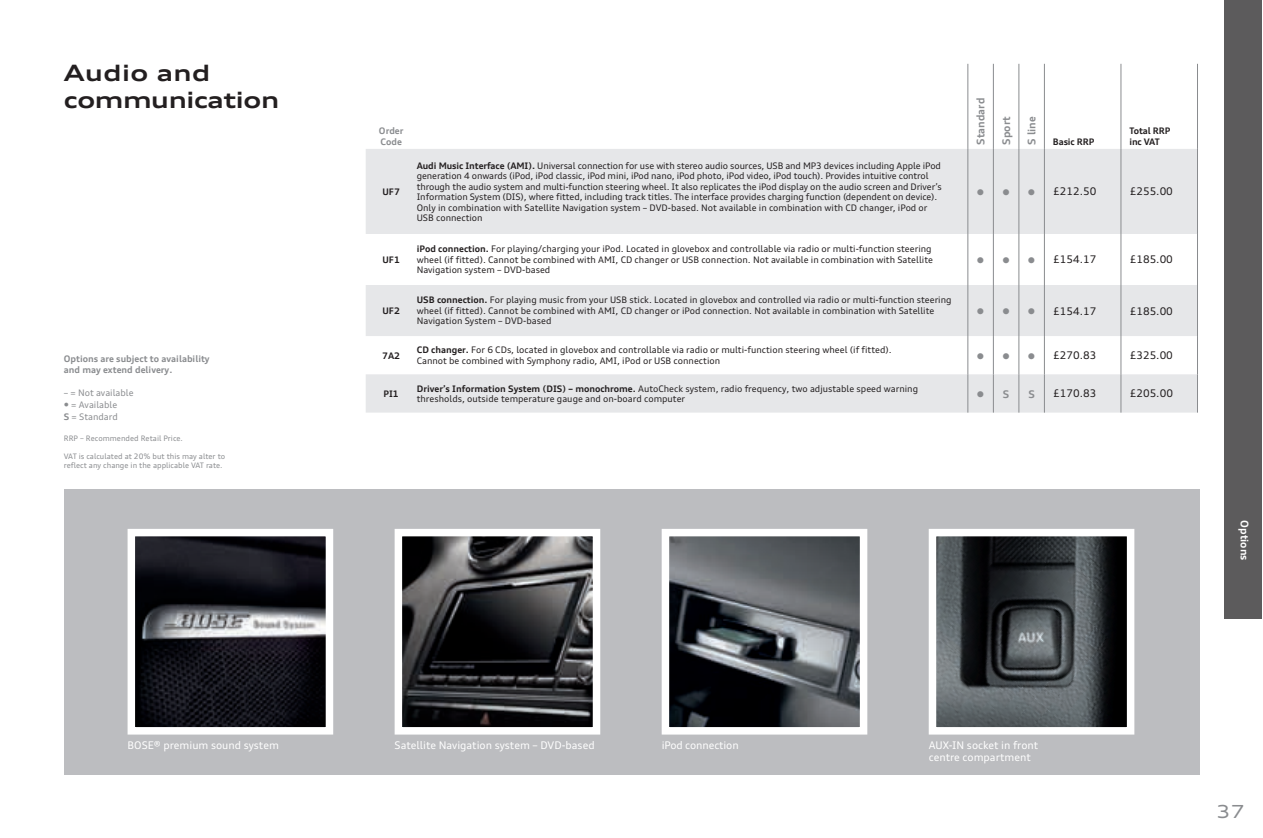
<style>
.page{position:relative;width:1263px;height:838px;background:#fff}
.page>*{position:absolute;margin:0;border:0;box-sizing:border-box;transform-origin:0 0}
.t1{font:700 expanded 22.5px/27px "Audi Type";letter-spacing:-.015em;color:#231f20}
.t2{font:expanded 18px "Audi Type";color:#8a8c8f}
.t3{font:10.5px/12.6px "Audi Type";color:#fff}
.t4{font:10.5px "Audi Type";color:#231f20}
.t5{font:700 10.5px "Audi Type";color:#8a8c8f}
.t6{font:700 10.5px "Audi Type";letter-spacing:.005em;color:#fff}
.t7{font:9px/10.5px "Audi Type";color:#231f20}
.t8{font:700 9px/10.8px "Audi Type";color:#8a8c8f}
.t9{font:700 9px/10.8px "Audi Type";letter-spacing:-.01em;color:#231f20}
.t10{font:9px "Audi Type";color:#8a8c8f}
.t11{font:7.5px/9px "Audi Type";color:#8a8c8f}
.s1{font-weight:700}
</style>
<div class="page">
<svg style="left:366px;top:149px;width:831px;height:263px;fill:#e6e7e9"></svg>
<hr style="left:967px;top:64px;width:1px;height:85px;background:#8a8c8f">
<hr style="left:993px;top:64px;width:1px;height:85px;background:#8a8c8f">
<hr style="left:1019px;top:64px;width:1px;height:85px;background:#8a8c8f">
<hr style="left:1044px;top:64px;width:1px;height:85px;background:#8a8c8f">
<hr style="left:1121px;top:64px;width:1px;height:85px;background:#8a8c8f">
<hr style="left:1197px;top:64px;width:1px;height:85px;background:#8a8c8f">
<hr style="left:967px;top:149px;width:1px;height:85px;background:#8a8c8f">
<hr style="left:993px;top:149px;width:1px;height:85px;background:#8a8c8f">
<hr style="left:1019px;top:149px;width:1px;height:85px;background:#8a8c8f">
<hr style="left:1044px;top:149px;width:1px;height:85px;background:#8a8c8f">
<hr style="left:1121px;top:149px;width:1px;height:85px;background:#8a8c8f">
<hr style="left:1197px;top:149px;width:1px;height:85px;background:#8a8c8f">
<hr style="left:967px;top:234px;width:1px;height:51px;background:#8a8c8f">
<hr style="left:993px;top:234px;width:1px;height:51px;background:#8a8c8f">
<hr style="left:1019px;top:234px;width:1px;height:51px;background:#8a8c8f">
<hr style="left:1044px;top:234px;width:1px;height:51px;background:#8a8c8f">
<hr style="left:1121px;top:234px;width:1px;height:51px;background:#8a8c8f">
<hr style="left:1197px;top:234px;width:1px;height:51px;background:#8a8c8f">
<hr style="left:967px;top:285px;width:1px;height:51px;background:#8a8c8f">
<hr style="left:993px;top:285px;width:1px;height:51px;background:#8a8c8f">
<hr style="left:1019px;top:285px;width:1px;height:51px;background:#8a8c8f">
<hr style="left:1044px;top:285px;width:1px;height:51px;background:#8a8c8f">
<hr style="left:1121px;top:285px;width:1px;height:51px;background:#8a8c8f">
<hr style="left:1197px;top:285px;width:1px;height:51px;background:#8a8c8f">
<hr style="left:967px;top:336px;width:1px;height:38px;background:#8a8c8f">
<hr style="left:993px;top:336px;width:1px;height:38px;background:#8a8c8f">
<hr style="left:1019px;top:336px;width:1px;height:38px;background:#8a8c8f">
<hr style="left:1044px;top:336px;width:1px;height:38px;background:#8a8c8f">
<hr style="left:1121px;top:336px;width:1px;height:38px;background:#8a8c8f">
<hr style="left:1197px;top:336px;width:1px;height:38px;background:#8a8c8f">
<hr style="left:967px;top:374px;width:1px;height:38px;background:#8a8c8f">
<hr style="left:993px;top:374px;width:1px;height:38px;background:#8a8c8f">
<hr style="left:1019px;top:374px;width:1px;height:38px;background:#8a8c8f">
<hr style="left:1044px;top:374px;width:1px;height:38px;background:#8a8c8f">
<hr style="left:1121px;top:374px;width:1px;height:38px;background:#8a8c8f">
<hr style="left:1197px;top:374px;width:1px;height:38px;background:#8a8c8f">
<div style="left:64px;top:489px;width:1135px;height:285px;background:#bcbdc0"></div>
<img style="left:137px;top:538px;width:187px;height:187px">
<div style="left:128px;top:529px;width:205px;height:205px;border:8px solid #fff"></div>
<img style="left:404px;top:538px;width:187px;height:187px">
<div style="left:395px;top:529px;width:205px;height:205px;border:8px solid #fff"></div>
<img style="left:938px;top:538px;width:187px;height:187px">
<div style="left:929px;top:529px;width:205px;height:205px;border:8px solid #fff"></div>
<img style="left:671px;top:538px;width:187px;height:187px">
<div style="left:662px;top:529px;width:205px;height:205px;border:8px solid #fff"></div>
<div style="left:1225px;top:1px;width:37px;height:618px;background:#5c5b5c"></div>
<svg style="left:978px;top:189px;width:6px;height:6px"></svg>
<svg style="left:1003px;top:189px;width:6px;height:6px"></svg>
<svg style="left:1029px;top:189px;width:6px;height:6px"></svg>
<svg style="left:978px;top:257px;width:6px;height:6px"></svg>
<svg style="left:1003px;top:257px;width:6px;height:6px"></svg>
<svg style="left:1029px;top:257px;width:6px;height:6px"></svg>
<svg style="left:978px;top:308px;width:6px;height:6px"></svg>
<svg style="left:1003px;top:308px;width:6px;height:6px"></svg>
<svg style="left:1029px;top:308px;width:6px;height:6px"></svg>
<svg style="left:978px;top:353px;width:6px;height:6px"></svg>
<svg style="left:1003px;top:353px;width:6px;height:6px"></svg>
<svg style="left:1029px;top:353px;width:6px;height:6px"></svg>
<svg style="left:978px;top:391px;width:6px;height:6px"></svg>
<h1 class="t1" style="left:64px;top:59px;width:217px">Audio and communication</h1>
<p class="t8" style="left:64px;top:353px;width:147px">Options are subject to availability and may extend delivery.</p>
<p class="t10" style="left:64px;top:387px;width:71px">– = Not available</p>
<p class="t10" style="left:71px;top:399px;width:48px">= Available</p>
<p class="t10" style="left:64px;top:411px;width:56px"><span class="s1">S</span> = Standard</p>
<p class="t11" style="left:64px;top:433px;width:121px">RRP – Recommended Retail Price.</p>
<p class="t11" style="left:64px;top:451px;width:163px">VAT is calculated at 20% but this may alter to reflect any change in the applicable VAT rate.</p>
<p class="t8" style="left:379px;top:125px;width:26px">Order<br>Code</p>
<p class="t9" style="left:382px;top:186px;width:19px">UF7</p>
<p class="t7" style="left:417px;top:160px;width:527px"><span class="s1">Audi Music Interface (AMI).</span> Universal connection for use with stereo audio sources, USB and MP3 devices including Apple iPod generation 4 onwards (iPod, iPod classic, iPod mini, iPod nano, iPod photo, iPod video, iPod touch). Provides intuitive control through the audio system and multi-function steering wheel. It also replicates the iPod display on the audio screen and Driver’s Information System (DIS), where fitted, including track titles. The interface provides charging function (dependent on device).<br>Only in combination with Satellite Navigation system – DVD-based. Not available in combination with CD changer, iPod or USB connection</p>
<p class="t5" style="left:974px;top:145px;width:48px;rotate:-90deg">Standard</p>
<p class="t5" style="left:1000px;top:145px;width:30px;rotate:-90deg">Sport</p>
<p class="t5" style="left:1025px;top:145px;width:30px;rotate:-90deg">S line</p>
<p class="t9" style="left:1053px;top:136px;width:43px">Basic RRP</p>
<p class="t9" style="left:1129px;top:125px;width:42px">Total RRP inc VAT</p>
<p class="t4" style="left:1053px;top:185px;width:45px">£212.50</p>
<p class="t4" style="left:1130px;top:185px;width:45px">£255.00</p>
<p class="t9" style="left:382px;top:254px;width:19px">UF1</p>
<p class="t7" style="left:417px;top:244px;width:518px"><span class="s1">iPod connection.</span> For playing/charging your iPod. Located in glovebox and controllable via radio or multi-function steering wheel (if fitted). Cannot be combined with AMI, CD changer or USB connection. Not available in combination with Satellite<br>Navigation system – DVD-based</p>
<p class="t4" style="left:1053px;top:253px;width:45px">£154.17</p>
<p class="t4" style="left:1130px;top:253px;width:45px">£185.00</p>
<p class="t9" style="left:382px;top:305px;width:19px">UF2</p>
<p class="t7" style="left:417px;top:295px;width:536px"><span class="s1">USB connection.</span> For playing music from your USB stick. Located in glovebox and controlled via radio or multi-function steering wheel (if fitted). Cannot be combined with AMI, CD changer or iPod connection. Not available in combination with Satellite<br>Navigation System – DVD-based</p>
<p class="t4" style="left:1053px;top:304px;width:45px">£154.17</p>
<p class="t4" style="left:1130px;top:304px;width:45px">£185.00</p>
<p class="t9" style="left:382px;top:350px;width:20px">7A2</p>
<p class="t7" style="left:417px;top:345px;width:476px"><span class="s1">CD changer.</span> For 6 CDs, located in glovebox and controllable via radio or multi-function steering wheel (if fitted).<br>Cannot be combined with Symphony radio, AMI, iPod or USB connection</p>
<p class="t4" style="left:1053px;top:349px;width:45px">£270.83</p>
<p class="t4" style="left:1130px;top:349px;width:45px">£325.00</p>
<p class="t9" style="left:383px;top:388px;width:17px">PI1</p>
<p class="t7" style="left:417px;top:383px;width:503px"><span class="s1">Driver’s Information System (DIS) – monochrome.</span> AutoCheck system, radio frequency, two adjustable speed warning thresholds, outside temperature gauge and on-board computer</p>
<p class="t5" style="left:1003px;top:387px;width:8px">S</p>
<p class="t5" style="left:1028px;top:387px;width:8px">S</p>
<p class="t4" style="left:1053px;top:387px;width:45px">£170.83</p>
<p class="t4" style="left:1130px;top:387px;width:45px">£205.00</p>
<p class="t6" style="left:1251px;top:520px;width:42px;rotate:90deg">Options</p>
<p class="t3" style="left:128px;top:738px;width:153px">BOSE® premium sound system</p>
<p class="t3" style="left:395px;top:738px;width:202px">Satellite Navigation system – DVD-based</p>
<p class="t3" style="left:929px;top:738px;width:111px">AUX-IN socket in front centre compartment</p>
<p class="t3" style="left:662px;top:738px;width:79px">iPod connection</p>
<h2 class="t2" style="left:1216px;top:799px;width:30px">37</h2>
</div>
